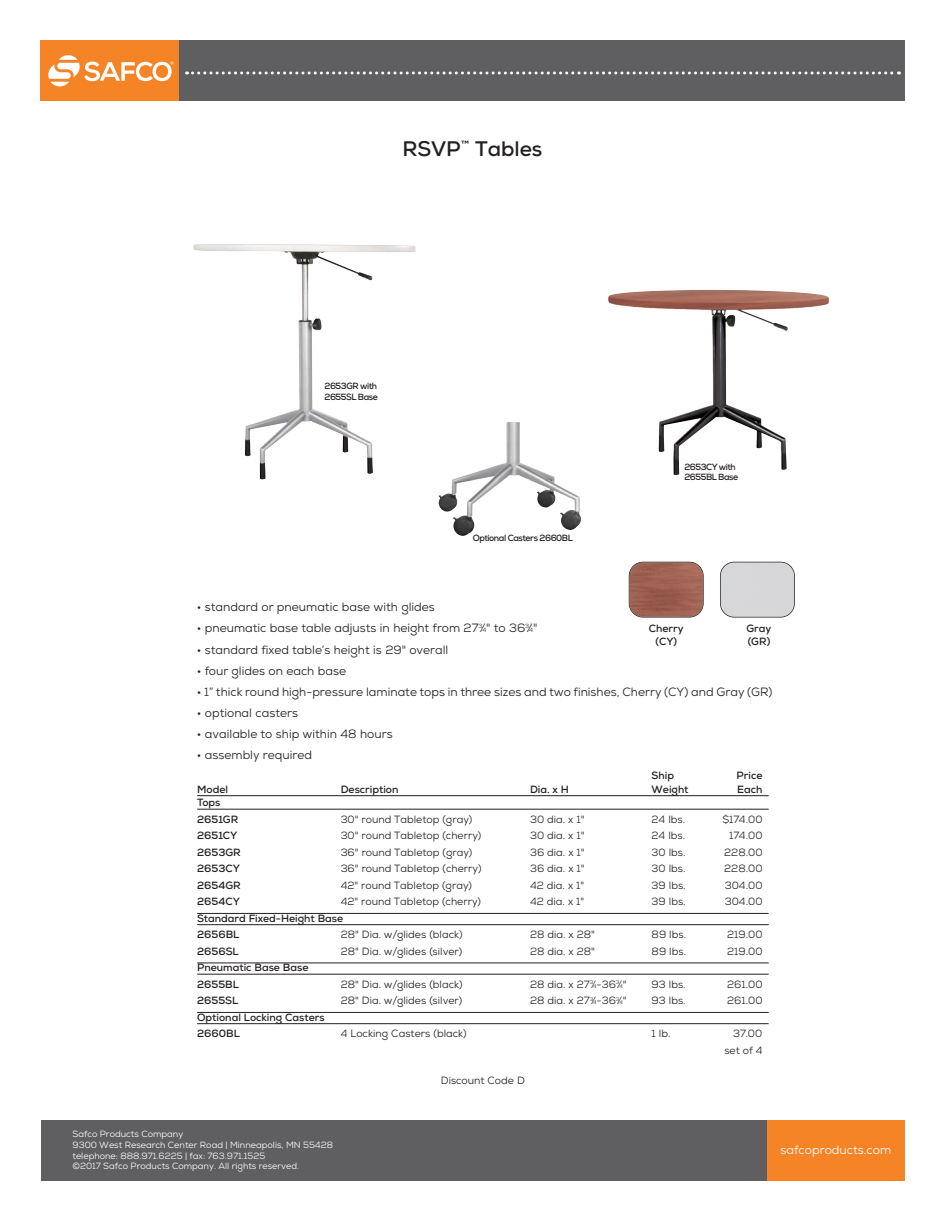
<style>
.page{position:relative;width:945px;height:1215px;background:#fff}
.page>*{position:absolute;margin:0;border:0;box-sizing:border-box;transform-origin:0 0}
.t1{font:700 21px "Nexa";color:#231f20}
.t2{font:12px "Nexa";color:#231f20}
.t3{font:12px "Nexa";color:#fff}
.t4{font:10.5px/16.5px "Nexa";color:#231f20;text-align:right}
.t5{font:700 10.5px/16.5px "Nexa";color:#231f20}
.t6{font:9px/10.8px "Nexa";color:#fff}
.t7{font:700 9px/10.5px "Nexa";letter-spacing:-.05em;color:#231f20}
.s1{font-size:6px}
.s2{font-size:5.25px}
</style>
<div class="page">
<div style="left:40px;top:40px;width:139px;height:61px;background:#f58427"></div>
<div style="left:179px;top:40px;width:725px;height:61px;background:#5f5f62"></div>
<svg style="left:187px;top:72px;width:712px;height:2px"></svg>
<div style="left:766px;top:1120px;width:139px;height:60px;background:#f58427"></div>
<div style="left:41px;top:1120px;width:725px;height:60px;background:#5f5f62"></div>
<svg style="left:48px;top:55px;width:125px;height:32px"></svg>
<hr style="left:197px;top:795px;width:572px;height:1px;background:#231f20">
<hr style="left:197px;top:809px;width:572px;height:1px;background:#231f20">
<hr style="left:197px;top:913px;width:572px;height:1px;background:#231f20">
<hr style="left:197px;top:924px;width:572px;height:1px;background:#231f20">
<hr style="left:197px;top:963px;width:572px;height:1px;background:#231f20">
<hr style="left:197px;top:974px;width:572px;height:1px;background:#231f20">
<hr style="left:197px;top:1012px;width:572px;height:1px;background:#231f20">
<hr style="left:197px;top:1023px;width:572px;height:1px;background:#231f20">
<img style="left:608px;top:290px;width:221px;height:185px">
<img style="left:438px;top:422px;width:143px;height:114px">
<img style="left:193px;top:244px;width:180px;height:235px">
<img style="left:630px;top:562px;width:73px;height:53px">
<div style="left:629px;top:562px;width:75px;height:56px;border:2px solid #231f20;border-radius:14px"></div>
<div style="left:721px;top:562px;width:73px;height:53px;background:#d7d7d9"></div>
<div style="left:720px;top:562px;width:75px;height:56px;border:2px solid #231f20;border-radius:14px"></div>
<h1 class="t1" style="left:402px;top:141px;width:142px">RSVP<sup>™</sup> Tables</h1>
<p class="t7" style="left:325px;top:382px;width:55px">2653GR with<br>2655SL Base</p>
<p class="t7" style="left:473px;top:533px;width:102px">Optional Casters 2660BL</p>
<p class="t7" style="left:684px;top:462px;width:55px">2653CY with<br>2655BL Base</p>
<p class="t2" style="left:197px;top:603px;width:240px">• standard or pneumatic base with glides</p>
<p class="t2" style="left:197px;top:624px;width:342px">• pneumatic base table adjusts in height from 27<sup>3</sup>⁄<span class="s1">4</span>" to 36<sup>3</sup>⁄<span class="s1">4</span>"</p>
<p class="t2" style="left:197px;top:645px;width:253px">• standard fixed table’s height is 29" overall</p>
<p class="t2" style="left:197px;top:666px;width:151px">• four glides on each base</p>
<p class="t2" style="left:197px;top:687px;width:577px">• 1” thick round high-pressure laminate tops in three sizes and two finishes, Cherry (CY) and Gray (GR)</p>
<p class="t2" style="left:197px;top:709px;width:103px">• optional casters</p>
<p class="t2" style="left:197px;top:730px;width:197px">• available to ship within 48 hours</p>
<p class="t2" style="left:197px;top:751px;width:117px">• assembly required</p>
<p class="t5" style="left:649px;top:623px;width:36px;line-height:12.6px;text-align:center">Cherry (CY)</p>
<p class="t5" style="left:747px;top:623px;width:26px;line-height:12.6px">Gray (GR)</p>
<p class="t5" style="left:652px;top:768px;width:24px">Ship</p>
<p class="t5" style="left:737px;top:768px;width:27px">Price</p>
<p class="t5" style="left:197px;top:782px;width:33px">Model</p>
<p class="t5" style="left:341px;top:782px;width:59px">Description</p>
<p class="t5" style="left:530px;top:782px;width:40px">Dia. x H</p>
<p class="t5" style="left:652px;top:782px;width:38px">Weight</p>
<p class="t5" style="left:737px;top:782px;width:27px">Each</p>
<p class="t5" style="left:197px;top:795px;width:43px">Tops<br>2651GR</p>
<p class="t4" style="left:341px;top:812px;width:133px">30" round Tabletop (gray)</p>
<p class="t4" style="left:530px;top:812px;width:56px">30 dia. x 1"</p>
<p class="t4" style="left:652px;top:812px;width:35px">24 lbs.</p>
<p class="t4" style="left:722px;top:812px;width:42px">$174.00</p>
<p class="t5" style="left:197px;top:828px;width:42px">2651CY</p>
<p class="t4" style="left:341px;top:828px;width:142px">30" round Tabletop (cherry)</p>
<p class="t4" style="left:530px;top:828px;width:56px">30 dia. x 1"</p>
<p class="t4" style="left:652px;top:828px;width:35px">24 lbs.</p>
<p class="t4" style="left:729px;top:828px;width:35px">174.00</p>
<p class="t5" style="left:197px;top:845px;width:45px">2653GR</p>
<p class="t4" style="left:341px;top:845px;width:133px">36" round Tabletop (gray)</p>
<p class="t4" style="left:530px;top:845px;width:56px">36 dia. x 1"</p>
<p class="t4" style="left:652px;top:845px;width:35px">30 lbs.</p>
<p class="t4" style="left:724px;top:845px;width:40px">228.00</p>
<p class="t5" style="left:197px;top:861px;width:44px">2653CY</p>
<p class="t4" style="left:341px;top:861px;width:142px">36" round Tabletop (cherry)</p>
<p class="t4" style="left:530px;top:861px;width:56px">36 dia. x 1"</p>
<p class="t4" style="left:652px;top:861px;width:35px">30 lbs.</p>
<p class="t4" style="left:724px;top:861px;width:40px">228.00</p>
<p class="t5" style="left:197px;top:878px;width:45px">2654GR</p>
<p class="t4" style="left:341px;top:878px;width:133px">42" round Tabletop (gray)</p>
<p class="t4" style="left:530px;top:878px;width:56px">42 dia. x 1"</p>
<p class="t4" style="left:652px;top:878px;width:36px">39 lbs.</p>
<p class="t4" style="left:725px;top:878px;width:39px">304.00</p>
<p class="t5" style="left:197px;top:894px;width:44px">2654CY</p>
<p class="t4" style="left:341px;top:894px;width:142px">42" round Tabletop (cherry)</p>
<p class="t4" style="left:530px;top:894px;width:56px">42 dia. x 1"</p>
<p class="t4" style="left:652px;top:894px;width:36px">39 lbs.</p>
<p class="t4" style="left:725px;top:894px;width:39px">304.00</p>
<p class="t5" style="left:197px;top:911px;width:148px">Standard Fixed-Height Base<br>2656BL</p>
<p class="t4" style="left:341px;top:927px;width:123px">28" Dia. w/glides (black)</p>
<p class="t4" style="left:530px;top:927px;width:66px">28 dia. x 28"</p>
<p class="t4" style="left:652px;top:927px;width:36px">89 lbs.</p>
<p class="t4" style="left:727px;top:927px;width:37px">219.00</p>
<p class="t5" style="left:197px;top:944px;width:43px">2656SL</p>
<p class="t4" style="left:341px;top:944px;width:123px">28" Dia. w/glides (silver)</p>
<p class="t4" style="left:530px;top:944px;width:66px">28 dia. x 28"</p>
<p class="t4" style="left:652px;top:944px;width:36px">89 lbs.</p>
<p class="t4" style="left:727px;top:944px;width:37px">219.00</p>
<p class="t5" style="left:197px;top:960px;width:113px">Pneumatic Base Base<br>2655BL</p>
<p class="t4" style="left:341px;top:977px;width:123px">28" Dia. w/glides (black)</p>
<p class="t4" style="left:530px;top:977px;width:98px">28 dia. x 27<sup>3</sup>⁄<span class="s2">4</span>-36<sup>3</sup>⁄<span class="s2">4</span>"</p>
<p class="t4" style="left:652px;top:977px;width:36px">93 lbs.</p>
<p class="t4" style="left:727px;top:977px;width:37px">261.00</p>
<p class="t5" style="left:197px;top:993px;width:43px">2655SL</p>
<p class="t4" style="left:341px;top:993px;width:123px">28" Dia. w/glides (silver)</p>
<p class="t4" style="left:530px;top:993px;width:98px">28 dia. x 27<sup>3</sup>⁄<span class="s2">4</span>-36<sup>3</sup>⁄<span class="s2">4</span>"</p>
<p class="t4" style="left:652px;top:993px;width:36px">93 lbs.</p>
<p class="t4" style="left:727px;top:993px;width:37px">261.00</p>
<p class="t5" style="left:197px;top:1010px;width:129px">Optional Locking Casters<br>2660BL</p>
<p class="t4" style="left:341px;top:1026px;width:128px">4 Locking Casters (black)</p>
<p class="t4" style="left:652px;top:1026px;width:20px">1 lb.</p>
<p class="t4" style="left:724px;top:1026px;width:40px">37.00 set of 4</p>
<p class="t4" style="left:441px;top:1073px;width:86px">Discount Code D</p>
<p class="t6" style="left:72px;top:1129px;width:262px">Safco Products Company<br>9300 West Research Center Road | Minneapolis, MN 55428 telephone: 888.971.6225 | fax: 763.971.1525<br>©2017 Safco Products Company. All rights reserved.</p>
<p class="t3" style="left:780px;top:1146px;width:112px">safcoproducts.com</p>
</div>
